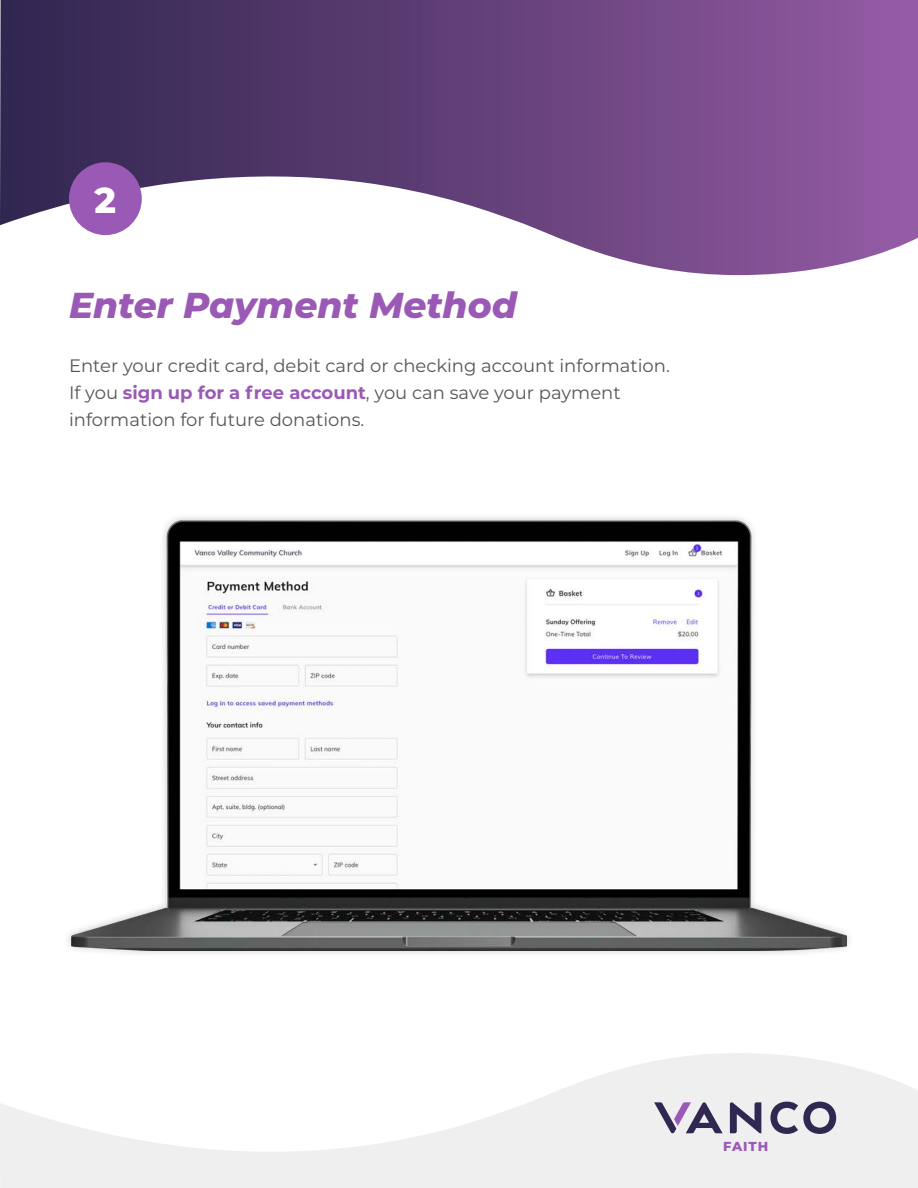
<style>
.page{position:relative;width:918px;height:1188px;background:#fff}
.page>*{position:absolute;margin:0;border:0;box-sizing:border-box;transform-origin:0 0}
.t1{font:italic 800 36px "Montserrat";color:#9b59b6}
.t2{font:800 36px "Montserrat";color:#fff}
.t3{font:18px/27px "Montserrat";color:#555656}
.t4{font:800 13.05px "Montserrat";letter-spacing:.075em;color:#9b59b6}
.s1{font-weight:700;color:#9b59b6}
</style>
<div class="page">
<svg style="left:0;top:0;width:918px;height:275px"></svg>
<svg style="left:0;top:1053px;width:918px;height:135px;fill:#efefef"></svg>
<div style="left:69px;top:162px;width:73px;height:73px;background:#9b59b6;border-radius:50%"></div>
<svg style="left:730px;top:1102px;width:31px;height:31px"></svg>
<svg style="left:770px;top:1102px;width:66px;height:32px"></svg>
<svg style="left:654px;top:1102px;width:69px;height:31px"></svg>
<div style="left:63px;top:512px;width:792px;height:447px;background:#231f20;opacity:.25"></div>
<img style="left:71px;top:520px;width:776px;height:431px">
<p class="t2" style="left:95px;top:174px;width:23px">2</p>
<p class="t1" style="left:69px;top:279px;width:449px">Enter Payment Method</p>
<p class="t3" style="left:69px;top:352px;width:602px">Enter your credit card, debit card or checking account information.<br>If you <span class="s1">sign up for a free account</span>, you can save your payment information for future donations.</p>
<p class="t4" style="left:723px;top:1137px;width:47px">FAITH</p>
</div>
